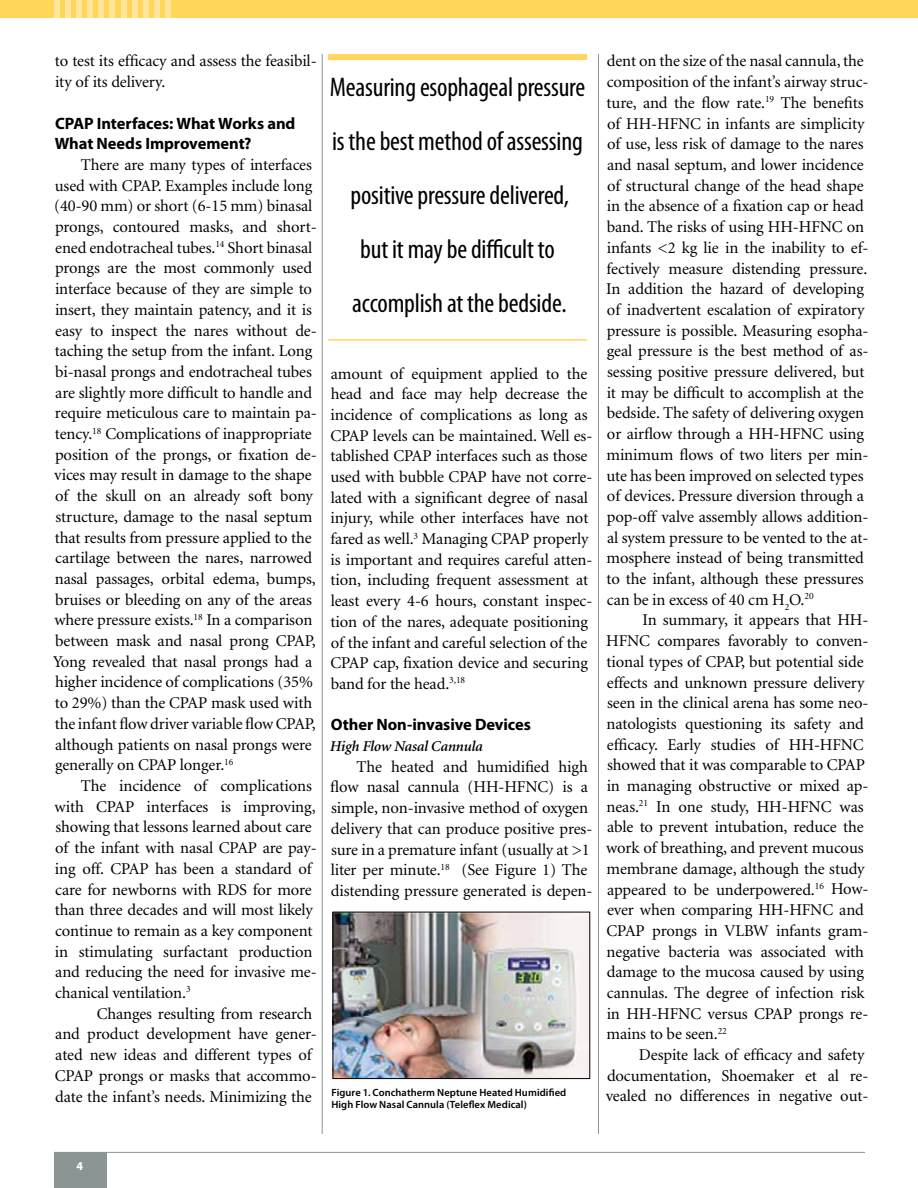
<style>
.page{position:relative;width:918px;height:1188px;background:#fff}
.page>*{position:absolute;margin:0;border:0;box-sizing:border-box;transform-origin:0 0}
.t1{font:condensed 27px/54px "Myriad Pro";letter-spacing:-.005em;color:#000;text-align:center}
.t2{font:16.5px/20.7px "Minion";letter-spacing:-.005em;color:#000}
.t3{font:700 16.5px/20.7px "Myriad Pro";letter-spacing:-.005em;color:#000}
.t4{font:italic 600 15px "Minion";letter-spacing:-.005em;color:#000}
.t5{font:700 12px "Myriad Pro";color:#fff}
.t6{font:600 10.5px/12px "Myriad Pro";letter-spacing:.005em;color:#000}
</style>
<div class="page">
<div style="left:54px;top:1152px;width:52px;height:36px;background:#8b9594"></div>
<div style="left:0;top:0;width:918px;height:18px;background:#ffd65a"></div>
<div style="left:54px;top:0;width:6px;height:18px;background:#ffe69c"></div>
<div style="left:65px;top:0;width:6px;height:18px;background:#ffe69c"></div>
<div style="left:76px;top:0;width:6px;height:18px;background:#ffe69c"></div>
<div style="left:87px;top:0;width:6px;height:18px;background:#ffe69c"></div>
<div style="left:99px;top:0;width:5px;height:18px;background:#ffe69c"></div>
<div style="left:110px;top:0;width:5px;height:18px;background:#ffe69c"></div>
<div style="left:121px;top:0;width:5px;height:18px;background:#ffe69c"></div>
<div style="left:132px;top:0;width:6px;height:18px;background:#ffe69c"></div>
<div style="left:143px;top:0;width:6px;height:18px;background:#ffe69c"></div>
<div style="left:154px;top:0;width:6px;height:18px;background:#ffe69c"></div>
<div style="left:165px;top:0;width:6px;height:18px;background:#ffe69c"></div>
<hr style="left:54px;top:1152px;width:811px;height:1px;background:#8b9594">
<hr style="left:322px;top:54px;width:1px;height:1080px;background:#8b9594">
<hr style="left:598px;top:54px;width:1px;height:1080px;background:#8b9594">
<div style="left:328px;top:54px;width:259px;height:6px;background:#ffd65a"></div>
<hr style="left:328px;top:339px;width:259px;height:2px;background:#ffd65a">
<img style="left:335px;top:914px;width:253px;height:163px">
<div style="left:333px;top:912px;width:257px;height:167px;border:1px solid #000"></div>
<p class="t2" style="left:55px;top:51px;width:263px">to test its efficacy and assess the feasibil&shy;ity of its delivery.</p>
<p class="t3" style="left:55px;top:112px;width:242px">CPAP Interfaces: What Works and<br>What Needs Improvement?</p>
<p class="t2" style="left:53px;top:155px;width:265px;text-indent:28px">There are many types of interfaces used with CPAP. Examples include long (40-90 mm) or short (6-15 mm) binasal prongs, contoured masks, and short&shy;ened endotracheal tubes.<sup>14</sup> Short binasal prongs are the most commonly used interface because of they are simple to insert, they maintain patency, and it is easy to inspect the nares without de&shy;taching the setup from the infant. Long bi-nasal prongs and endotracheal tubes are slightly more difficult to handle and require meticulous care to maintain pa&shy;tency.<sup>18</sup> Complications of inappropriate position of the prongs, or fixation de&shy;vices may result in damage to the shape of the skull on an already soft bony structure, damage to the nasal septum that results from pressure applied to the cartilage between the nares, narrowed nasal passages, orbital edema, bumps, bruises or bleeding on any of the areas where pressure exists.<sup>18</sup> In a comparison between mask and nasal prong CPAP, Yong revealed that nasal prongs had a higher incidence of complications (35% to 29%) than the CPAP mask used with the infant flow driver variable flow CPAP, although patients on nasal prongs were generally on CPAP longer.<sup>16</sup></p>
<p class="t2" style="left:54px;top:776px;width:264px;text-indent:26px">The incidence of complications with CPAP interfaces is improving, showing that lessons learned about care of the infant with nasal CPAP are pay&shy;ing off. CPAP has been a standard of care for newborns with RDS for more than three decades and will most likely continue to remain as a key component in stimulating surfactant production and reducing the need for invasive me&shy;chanical ventilation.<sup>3</sup></p>
<p class="t2" style="left:55px;top:1004px;width:263px;text-indent:42px">Changes resulting from research and product development have gener&shy;ated new ideas and different types of CPAP prongs or masks that accommo&shy;date the infant’s needs. Minimizing the</p>
<h1 class="t1" style="left:330px;top:60px;width:257px">Measuring esophageal pressure is the best method of assessing positive pressure delivered,<br>but it may be difficult to accomplish at the bedside.</h1>
<p class="t2" style="left:330px;top:363px;width:263px">amount of equipment applied to the head and face may help decrease the incidence of complications as long as CPAP levels can be maintained. Well es&shy;tablished CPAP interfaces such as those used with bubble CPAP have not corre&shy;lated with a significant degree of nasal injury, while other interfaces have not fared as well.<sup>3</sup> Managing CPAP properly is important and requires careful atten&shy;tion, including frequent assessment at least every 4-6 hours, constant inspec&shy;tion of the nares, adequate positioning of the infant and careful selection of the CPAP cap, fixation device and securing band for the head.<sup>3,18</sup></p>
<p class="t3" style="left:331px;top:714px;width:202px">Other Non-invasive Devices</p>
<p class="t4" style="left:330px;top:739px;width:154px">High Flow Nasal Cannula</p>
<p class="t2" style="left:330px;top:757px;width:264px;text-indent:26px">The heated and humidified high flow nasal cannula (HH-HFNC) is a simple, non-invasive method of oxygen delivery that can produce positive pres&shy;sure in a premature infant (usually at &gt;1 liter per minute.<sup>18</sup> (See Figure 1) The distending pressure generated is depen-</p>
<p class="t6" style="left:331px;top:1086px;width:237px">Figure 1. Conchatherm Neptune Heated Humidified<br>High Flow Nasal Cannula (Teleflex Medical)</p>
<p class="t2" style="left:606px;top:51px;width:264px">dent on the size of the nasal cannula, the composition of the infant’s airway struc&shy;ture, and the flow rate.<sup>19</sup> The benefits of HH-HFNC in infants are simplicity of use, less risk of damage to the nares and nasal septum, and lower incidence of structural change of the head shape in the absence of a fixation cap or head band. The risks of using HH-HFNC on infants &lt;2 kg lie in the inability to ef&shy;fectively measure distending pressure.<br>In addition the hazard of developing of inadvertent escalation of expiratory pressure is possible. Measuring esopha&shy;geal pressure is the best method of as&shy;sessing positive pressure delivered, but it may be difficult to accomplish at the bedside. The safety of delivering oxygen or airflow through a HH-HFNC using minimum flows of two liters per min&shy;ute has been improved on selected types of devices. Pressure diversion through a pop-off valve assembly allows addition&shy;al system pressure to be vented to the at&shy;mosphere instead of being transmitted to the infant, although these pressures can be in excess of 40 cm H<sub>2</sub>O.<sup>20</sup></p>
<p class="t2" style="left:606px;top:610px;width:264px;text-indent:36px">In summary, it appears that HH-HFNC compares favorably to conven&shy;tional types of CPAP, but potential side effects and unknown pressure delivery seen in the clinical arena has some neo&shy;natologists questioning its safety and efficacy. Early studies of HH-HFNC showed that it was comparable to CPAP in managing obstructive or mixed ap&shy;neas.<sup>21</sup> In one study, HH-HFNC was able to prevent intubation, reduce the work of breathing, and prevent mucous membrane damage, although the study appeared to be underpowered.<sup>16</sup> How&shy;ever when comparing HH-HFNC and CPAP prongs in VLBW infants gram&shy;negative bacteria was associated with damage to the mucosa caused by using cannulas. The degree of infection risk in HH-HFNC versus CPAP prongs re&shy;mains to be seen.<sup>22</sup></p>
<p class="t2" style="left:606px;top:1045px;width:264px;text-indent:33px">Despite lack of efficacy and safety documentation, Shoemaker et al re&shy;vealed no differences in negative out-</p>
<p class="t5" style="left:77px;top:1158px;width:8px">4</p>
</div>
